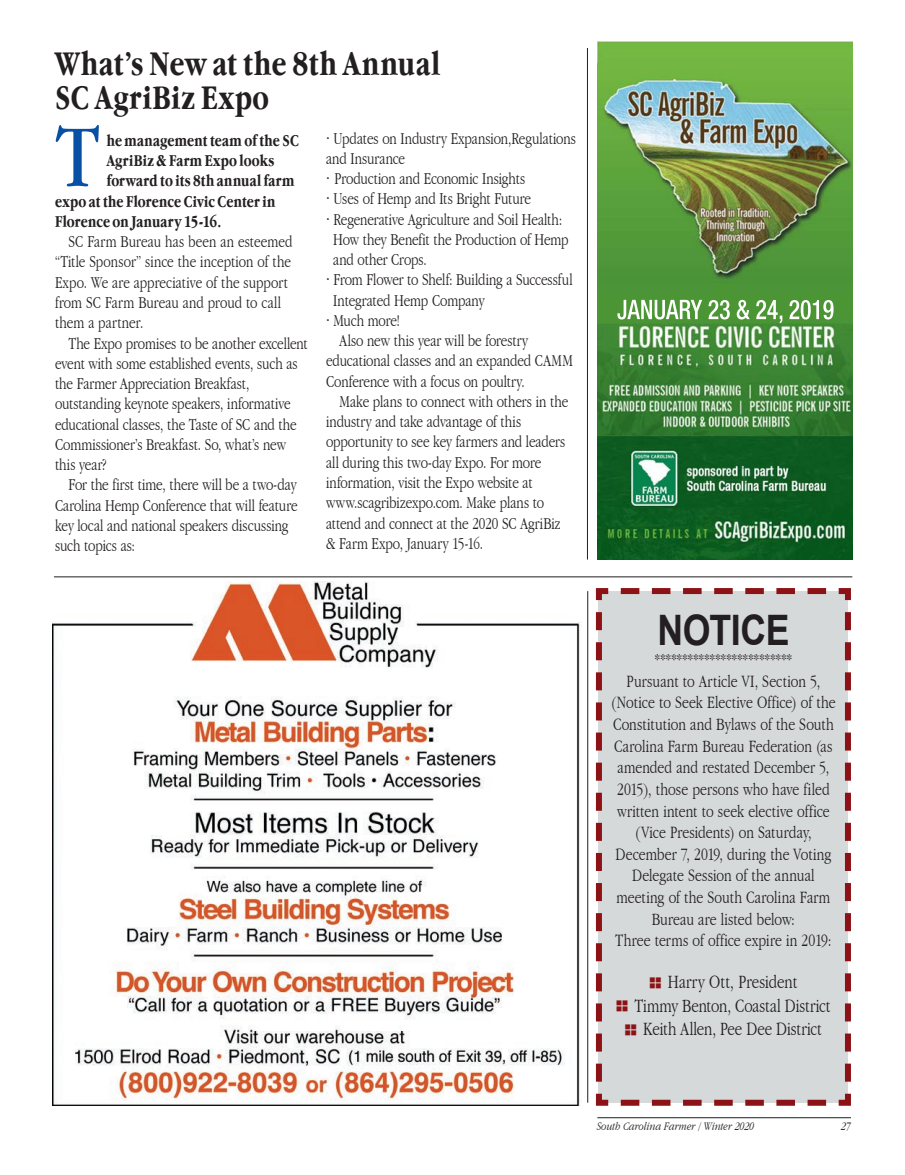
<style>
.page{position:relative;width:905px;height:1175px;background:#fff}
.page>*{position:absolute;margin:0;border:0;box-sizing:border-box;transform-origin:0 0}
.Main_Body_Text{font:92.25px "Apple Garamond BT";color:#0850a3}
.Main_Body_Text-2{font:700 42px "Arial";letter-spacing:-.015em;color:#231f20;scale:.85 1}
.Main_Body_Text-3{font:36px/34.5px "Apple Garamond Bold BT";letter-spacing:.025em;color:#231f20;scale:.95 1}
.Main_Body_Text-4{font:300 19.5px "Apple Garamond BT";color:#231f20;scale:.95 1}
.Main_Body_Text-5{font:300 18px/21.6px "Apple Garamond BT";letter-spacing:.005em;color:#231f20;text-align:center;scale:.95 1}
.Main_Body_Text-6{font:300 17.25px/20.2px "Apple Garamond BT";color:#231f20;scale:.95 1}
.Main_Body_Text-7{font:17.25px "Apple Garamond Bold BT";letter-spacing:.01em;color:#231f20;scale:.95 1}
.t1{font:italic 300 12px "Apple Garamond BT";color:#231f20}
.s1{font-family:"Proxima Nova";font-weight:400}
.s2{font-family:"L Decoration Pi Two";font-weight:400;font-size:12px;color:#8d1216}
</style>
<div class="page">
<hr style="left:597px;top:1117px;width:253px;height:1px;background:#231f20">
<div style="left:595px;top:588px;width:256px;height:518px;background:#d6d9da"></div>
<img style="left:597px;top:41px;width:255px;height:518px">
<hr style="left:54px;top:576px;width:798px;height:1px;background:#231f20">
<hr style="left:587px;top:48px;width:1px;height:511px;background:#231f20">
<img style="left:52px;top:581px;width:529px;height:524px">
<hr style="left:587px;top:591px;width:1px;height:511px;background:#231f20">
<p class="Main_Body_Text-3" style="left:55px;top:45px;width:407px">What’s New at the 8th Annual<br>SC AgriBiz Expo</p>
<p class="Main_Body_Text" style="left:55px;top:99px;width:46px">T</p>
<p class="Main_Body_Text-7" style="left:107px;top:130px;width:204px">he management team of the SC</p>
<p class="Main_Body_Text-6" style="left:326px;top:128px;width:265px"><span class="s1">·</span> Updates on Industry Expansion,Regulations and Insurance</p>
<p class="Main_Body_Text-6" style="left:326px;top:168px;width:211px"><span class="s1">·</span> Production and Economic Insights</p>
<p class="Main_Body_Text-6" style="left:326px;top:188px;width:217px"><span class="s1">·</span> Uses of Hemp and Its Bright Future</p>
<p class="Main_Body_Text-6" style="left:326px;top:209px;width:250px"><span class="s1">·</span> Regenerative Agriculture and Soil Health:</p>
<p class="Main_Body_Text-6" style="left:333px;top:229px;width:249px">How they Benefit the Production of Hemp</p>
<p class="Main_Body_Text-6" style="left:333px;top:249px;width:100px">and other Crops.</p>
<p class="Main_Body_Text-6" style="left:326px;top:269px;width:261px"><span class="s1">·</span> From Flower to Shelf: Building a Successful</p>
<p class="Main_Body_Text-6" style="left:326px;top:290px;width:168px;text-indent:7px">Integrated Hemp Company <span class="s1">·</span> Much more!</p>
<p class="Main_Body_Text-6" style="left:326px;top:330px;width:261px;text-indent:14px">Also new this year will be forestry educational classes and an expanded CAMM<br>Conference with a focus on poultry.</p>
<p class="Main_Body_Text-6" style="left:326px;top:391px;width:256px;text-indent:14px">Make plans to connect with others in the industry and take advantage of this opportunity to see key farmers and leaders all during this two-day Expo. For more information, visit the Expo website at www.scagribizexpo.com. Make plans to attend and connect at the 2020 SC AgriBiz &amp; Farm Expo, January 15-16.</p>
<p class="Main_Body_Text-7" style="left:107px;top:150px;width:178px">AgriBiz &amp; Farm Expo looks</p>
<p class="Main_Body_Text-7" style="left:107px;top:170px;width:199px">forward to its 8th annual farm</p>
<p class="Main_Body_Text-7" style="left:55px;top:191px;width:233px">expo at the Florence Civic Center in</p>
<p class="Main_Body_Text-7" style="left:55px;top:211px;width:176px">Florence on January 15-16.</p>
<p class="Main_Body_Text-6" style="left:55px;top:231px;width:251px;text-indent:14px">SC Farm Bureau has been an esteemed “Title Sponsor” since the inception of the Expo. We are appreciative of the support from SC Farm Bureau and proud to call them a partner.</p>
<p class="Main_Body_Text-6" style="left:55px;top:332px;width:267px;text-indent:14px">The Expo promises to be another excellent event with some established events, such as the Farmer Appreciation Breakfast, outstanding keynote speakers, informative educational classes, the Taste of SC and the Commissioner’s Breakfast. So, what’s new this year?</p>
<p class="Main_Body_Text-6" style="left:55px;top:474px;width:257px;text-indent:14px">For the first time, there will be a two-day Carolina Hemp Conference that will feature key local and national speakers discussing such topics as:</p>
<p class="Main_Body_Text-2" style="left:657px;top:602px;width:157px">NOTICE</p>
<p class="Main_Body_Text-6" style="left:654px;top:649px;width:147px">*************************</p>
<p class="Main_Body_Text-5" style="left:611px;top:670px;width:238px">Pursuant to Article VI, Section 5, (Notice to Seek Elective Office) of the Constitution and Bylaws of the South Carolina Farm Bureau Federation (as amended and restated December 5, 2015), those persons who have filed written intent to seek elective office (Vice Presidents) on Saturday, December 7, 2019, during the Voting Delegate Session of the annual meeting of the South Carolina Farm Bureau are listed below:</p>
<p class="Main_Body_Text-5" style="left:615px;top:929px;width:229px">Three terms of office expire in 2019:</p>
<p class="Main_Body_Text-4" style="left:649px;top:970px;width:157px"><span class="s2">Y</span> Harry Ott, President</p>
<p class="Main_Body_Text-4" style="left:616px;top:993px;width:227px"><span class="s2">Y</span> Timmy Benton, Coastal District</p>
<p class="Main_Body_Text-4" style="left:625px;top:1016px;width:209px"><span class="s2">Y</span> Keith Allen, Pee Dee District</p>
<p class="t1" style="left:597px;top:1118px;width:158px">South Carolina Farmer / Winter 2020</p>
<p class="t1" style="left:841px;top:1118px;width:11px">27</p>
</div>
